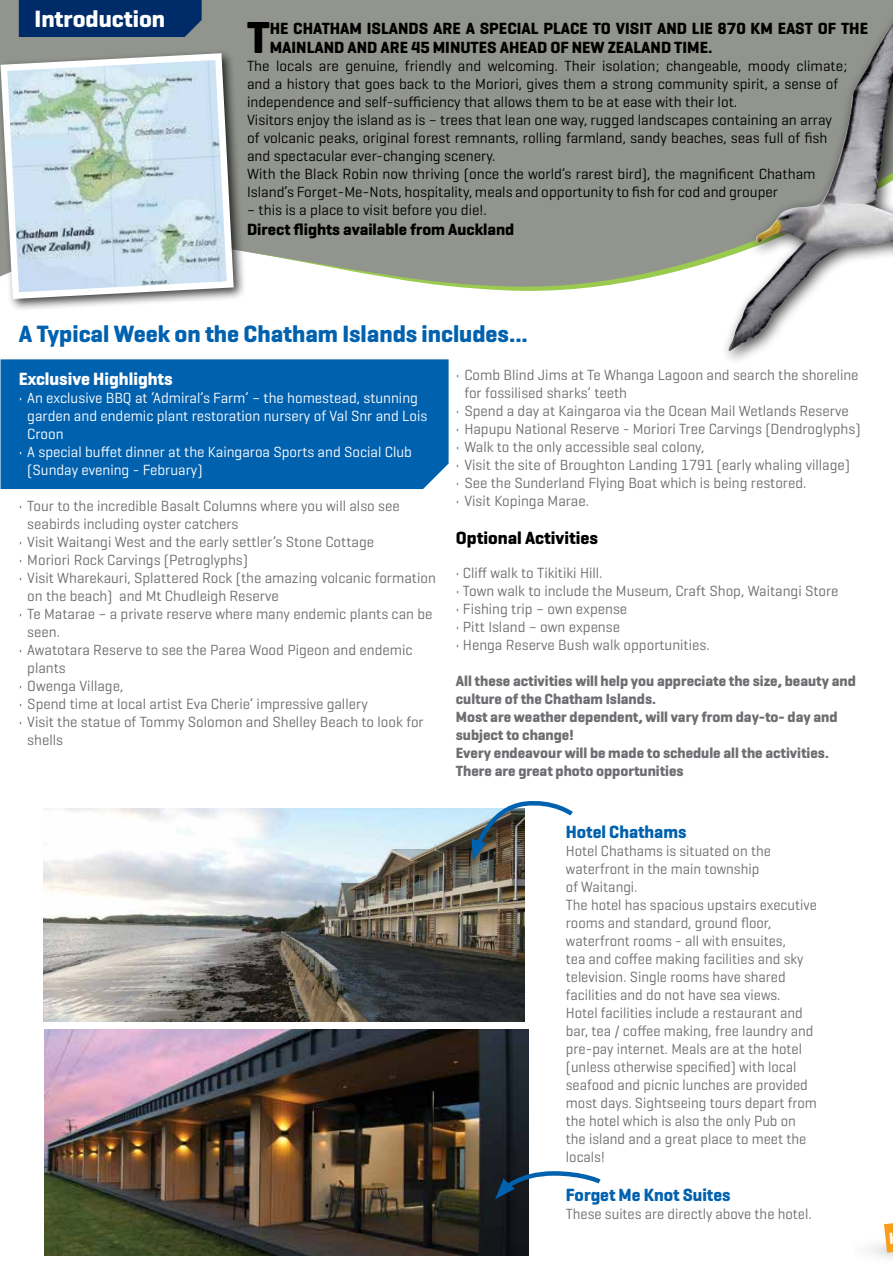
<style>
.page{position:relative;width:893px;height:1263px;background:#fff}
.page>*{position:absolute;margin:0;border:0;box-sizing:border-box;transform-origin:0 0}
.t1{font:700 45.6px "Geogrotesque";color:#000}
.t2{font:700 24px "Geogrotesque";color:#0061af}
.t3{font:700 24px "Geogrotesque";color:#fff}
.t4{font:700 18px "Geogrotesque";color:#0061af}
.t5{font:700 18px "Geogrotesque";color:#fff}
.t6{font:700 18px "Geogrotesque";color:#000}
.t7{font:700 16.5px/19.8px "Geogrotesque";color:#000}
.t8{font:15px/18px "Geogrotesque";color:#6d6e71}
.t9{font:15px/18px "Geogrotesque";color:#000}
.t10{font:700 15px/18px "Geogrotesque";color:#6d6e71}
.t11{font:15px/18px "Geogrotesque";color:#fff}
</style>
<div class="page">
<div style="left:1px;top:359px;width:448px;height:130px;background:#0061af"></div>
<div style="left:0;top:0;width:720px;height:291px;background:#91958e"></div>
<div style="left:0;top:48px;width:247px;height:264px;background:#000;opacity:.75"></div>
<svg style="left:0;top:50px;width:237px;height:252px;background:#c2d3d9"></svg>
<div style="left:19px;top:0;width:183px;height:37px;background:#002b69"></div>
<div style="left:720px;top:0;width:173px;height:367px;background:#000;opacity:.75"></div>
<img style="left:728px;top:24px;width:165px;height:327px">
<img style="left:870px;top:1244px;width:23px;height:14px">
<svg style="left:884px;top:1223px;width:9px;height:29px"></svg>
<img style="left:44px;top:809px;width:480px;height:213px">
<img style="left:472px;top:801px;width:101px;height:60px">
<img style="left:45px;top:1029px;width:484px;height:227px">
<svg style="left:495px;top:1169px;width:106px;height:30px"></svg>
<h2 class="t3" style="left:35px;top:4px;width:132px">Introduction</h2>
<h1 class="t1" style="left:247px;top:9px;width:24px">T</h1>
<p class="t7" style="left:270px;top:18px;width:600px">HE CHATHAM ISLANDS ARE A SPECIAL PLACE TO VISIT AND LIE 870 KM EAST OF THE<br>MAINLAND AND ARE 45 MINUTES AHEAD OF NEW ZEALAND TIME.</p>
<p class="t9" style="left:247px;top:57px;width:602px">The locals are genuine, friendly and welcoming. Their isolation; changeable, moody climate; and a history that goes back to the Moriori, gives them a strong community spirit, a sense of independence and self-sufficiency that allows them to be at ease with their lot.<br>Visitors enjoy the island as is – trees that lean one way, rugged landscapes containing an array of volcanic peaks, original forest remnants, rolling farmland, sandy beaches, seas full of fish and spectacular ever-changing scenery.<br>With the Black Robin now thriving (once the world’s rarest bird), the magnificent Chatham Island’s Forget-Me-Nots, hospitality, meals and opportunity to fish for cod and grouper</p>
<p class="t9" style="left:247px;top:201px;width:241px">– this is a place to visit before you die!.</p>
<p class="t7" style="left:247px;top:220px;width:269px">Direct flights available from Auckland</p>
<h2 class="t2" style="left:19px;top:319px;width:511px">A Typical Week on the Chatham Islands includes...</h2>
<p class="t5" style="left:19px;top:368px;width:155px">Exclusive Highlights</p>
<p class="t11" style="left:27px;top:388px;width:401px;text-indent:-9px">• An exclusive BBQ at ‘Admiral’s Farm’ – the homestead, stunning garden and endemic plant restoration nursery of Val Snr and Lois<br>Croon</p>
<p class="t11" style="left:27px;top:442px;width:386px;text-indent:-9px">• A special buffet dinner at the Kaingaroa Sports and Social Club (Sunday evening - February)</p>
<p class="t8" style="left:27px;top:496px;width:374px;text-indent:-9px">• Tour to the incredible Basalt Columns where you will also see seabirds including oyster catchers</p>
<p class="t8" style="left:19px;top:532px;width:357px">• Visit Waitangi West and the early settler’s Stone Cottage</p>
<p class="t8" style="left:19px;top:550px;width:231px">• Moriori Rock Carvings (Petroglyphs)</p>
<p class="t8" style="left:27px;top:568px;width:410px;text-indent:-9px">• Visit Wharekauri, Splattered Rock (the amazing volcanic formation on the beach) and Mt Chudleigh Reserve</p>
<p class="t8" style="left:27px;top:604px;width:407px;text-indent:-9px">• Te Matarae – a private reserve where many endemic plants can be seen.</p>
<p class="t8" style="left:27px;top:640px;width:387px;text-indent:-9px">• Awatotara Reserve to see the Parea Wood Pigeon and endemic plants</p>
<p class="t8" style="left:19px;top:676px;width:106px">• Owenga Village,</p>
<p class="t8" style="left:19px;top:694px;width:350px">• Spend time at local artist Eva Cherie’ impressive gallery</p>
<p class="t8" style="left:27px;top:712px;width:398px;text-indent:-9px">• Visit the statue of Tommy Solomon and Shelley Beach to look for shells</p>
<p class="t8" style="left:464px;top:366px;width:396px;text-indent:-9px">• Comb Blind Jims at Te Whanga Lagoon and search the shoreline for fossilised sharks’ teeth</p>
<p class="t8" style="left:456px;top:402px;width:394px">• Spend a day at Kaingaroa via the Ocean Mail Wetlands Reserve</p>
<p class="t8" style="left:456px;top:420px;width:406px">• Hapupu National Reserve - Moriori Tree Carvings (Dendroglyphs)</p>
<p class="t8" style="left:456px;top:438px;width:250px">• Walk to the only accessible seal colony,</p>
<p class="t8" style="left:456px;top:456px;width:396px">• Visit the site of Broughton Landing 1791 (early whaling village)</p>
<p class="t8" style="left:456px;top:474px;width:352px">• See the Sunderland Flying Boat which is being restored.</p>
<p class="t8" style="left:456px;top:492px;width:135px">• Visit Kopinga Marae.</p>
<p class="t6" style="left:456px;top:527px;width:144px">Optional Activities</p>
<p class="t8" style="left:456px;top:564px;width:148px">• Cliff walk to Tikitiki Hill.</p>
<p class="t8" style="left:456px;top:582px;width:384px">• Town walk to include the Museum, Craft Shop, Waitangi Store</p>
<p class="t8" style="left:456px;top:600px;width:173px">• Fishing trip – own expense</p>
<p class="t8" style="left:456px;top:618px;width:166px">• Pitt Island – own expense</p>
<p class="t8" style="left:456px;top:636px;width:255px">• Henga Reserve Bush walk opportunities.</p>
<p class="t10" style="left:456px;top:672px;width:402px">All these activities will help you appreciate the size, beauty and culture of the Chatham Islands.<br>Most are weather dependent, will vary from day-to- day and subject to change!<br>Every endeavour will be made to schedule all the activities.<br>There are great photo opportunities</p>
<p class="t4" style="left:566px;top:820px;width:122px">Hotel Chathams</p>
<p class="t8" style="left:566px;top:841px;width:253px">Hotel Chathams is situated on the waterfront in the main township<br>of Waitangi.<br>The hotel has spacious upstairs executive rooms and standard, ground floor, waterfront rooms - all with ensuites,<br>tea and coffee making facilities and sky television. Single rooms have shared facilities and do not have sea views.<br>Hotel facilities include a restaurant and bar, tea / coffee making, free laundry and pre-pay internet. Meals are at the hotel (unless otherwise specified) with local seafood and picnic lunches are provided most days. Sightseeing tours depart from the hotel which is also the only Pub on the island and a great place to meet the locals!</p>
<p class="t4" style="left:566px;top:1184px;width:166px">Forget Me Knot Suites</p>
<p class="t8" style="left:566px;top:1205px;width:247px">These suites are directly above the hotel.</p>
</div>
